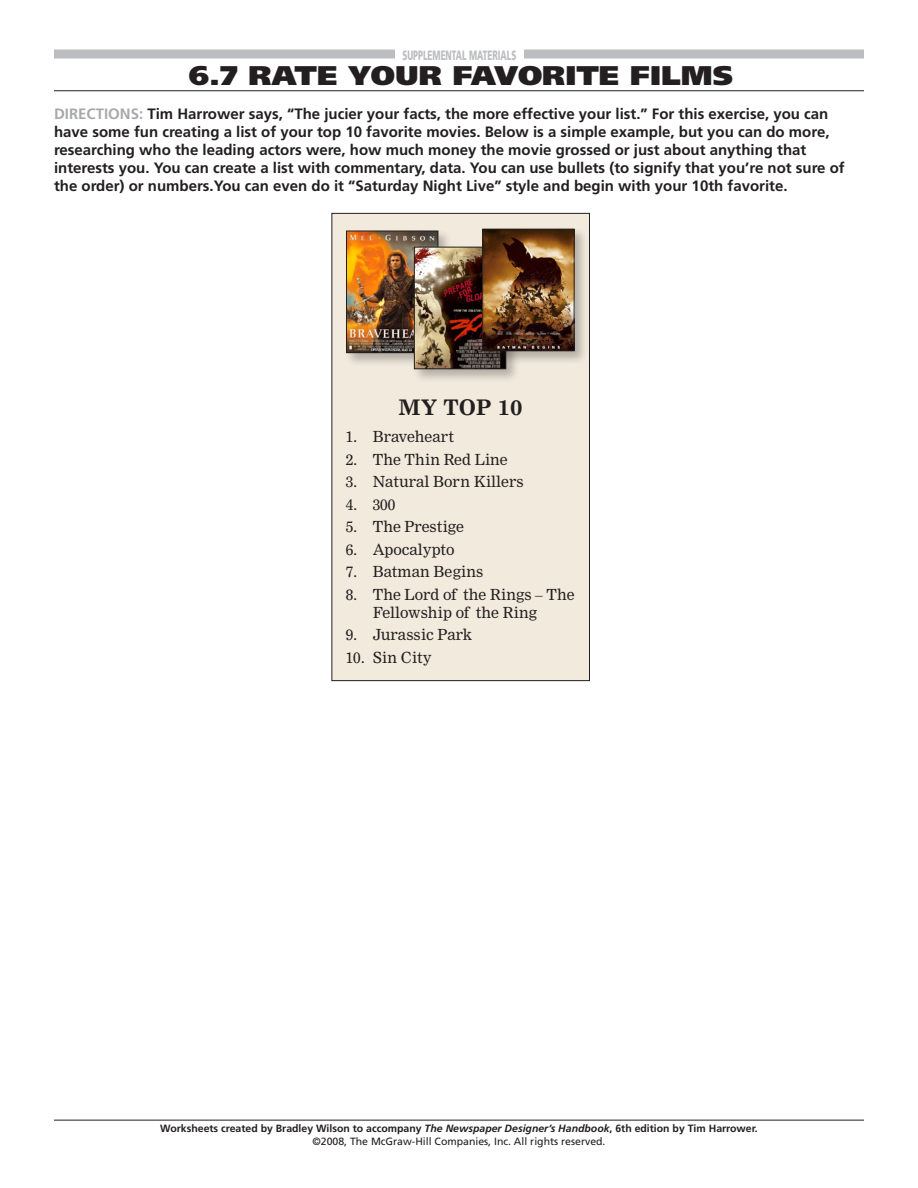
<style>
.page{position:relative;width:918px;height:1188px;background:#fff}
.page>*{position:absolute;margin:0;border:0;box-sizing:border-box;transform-origin:0 0}
.t1{font:900 27px "Frutiger";color:#231f20;scale:1.1 1}
.t2{font:700 21px "Nimrod";color:#231f20}
.t3{font:700 15px/18px "Frutiger";color:#231f20}
.t4{font:15px/18px "Nimrod";color:#231f20}
.t5{font:900 13.5px "Frutiger";color:#bcbdc0;scale:.6 1}
.t6{font:700 10.5px/12.6px "Frutiger";color:#231f20;text-align:center}
.s1{color:#a8a9ad}
.s2{font-style:italic}
.s3{font-weight:400}
</style>
<div class="page">
<div style="left:54px;top:50px;width:810px;height:8px;background:#bcbdc0"></div>
<div style="left:395px;top:49px;width:129px;height:11px;background:#fff"></div>
<hr style="left:54px;top:90px;width:810px;height:1px;background:#231f20">
<hr style="left:54px;top:1120px;width:810px;height:1px;background:#231f20">
<div style="left:332px;top:213px;width:258px;height:468px;background:#f1eadd"></div>
<div style="left:332px;top:213px;width:258px;height:468px;border:1px solid #231f20"></div>
<div style="left:344px;top:228px;width:114px;height:145px;background:#231f20;opacity:.3"></div>
<img style="left:348px;top:233px;width:88px;height:118px">
<div style="left:346px;top:231px;width:92px;height:122px;border:1px solid #231f20"></div>
<div style="left:412px;top:244px;width:114px;height:145px;background:#231f20;opacity:.3"></div>
<img style="left:416px;top:249px;width:64px;height:118px">
<div style="left:414px;top:247px;width:92px;height:122px;border:1px solid #231f20"></div>
<div style="left:480px;top:226px;width:115px;height:145px;background:#231f20;opacity:.3"></div>
<img style="left:484px;top:231px;width:88px;height:118px">
<div style="left:482px;top:229px;width:92px;height:122px;border:1px solid #231f20"></div>
<p class="t5" style="left:402px;top:47px;width:190px">SUPPLEMENTAL MATERIALS</p>
<h1 class="t1" style="left:189px;top:59px;width:496px">6.7 RATE YOUR FAVORITE FILMS</h1>
<p class="t3" style="left:54px;top:105px;width:792px"><span class="s1">DIRECTIONS:</span> Tim Harrower says, “The jucier your facts, the more effective your list.” For this exercise, you can have some fun creating a list of your top 10 favorite movies. Below is a simple example, but you can do more, researching who the leading actors were, how much money the movie grossed or just about anything that interests you. You can create a list with commentary, data. You can use bullets (to signify that you’re not sure of the order) or numbers.You can even do it “Saturday Night Live” style and begin with your 10th favorite.</p>
<h2 class="t2" style="left:399px;top:395px;width:126px">My top 10</h2>
<p class="t4" style="left:346px;top:428px;width:110px">1. Braveheart</p>
<p class="t4" style="left:346px;top:450px;width:164px">2. The Thin Red Line</p>
<p class="t4" style="left:346px;top:473px;width:179px">3. Natural Born Killers</p>
<p class="t4" style="left:346px;top:495px;width:51px">4. 300</p>
<p class="t4" style="left:346px;top:518px;width:120px">5. The Prestige</p>
<p class="t4" style="left:346px;top:540px;width:110px">6. Apocalypto</p>
<p class="t4" style="left:346px;top:563px;width:139px">7. Batman Begins</p>
<p class="t4" style="left:373px;top:585px;width:203px;text-indent:-27px">8. The Lord of the Rings – The<br>Fellowship of the Ring</p>
<p class="t4" style="left:346px;top:626px;width:128px">9. Jurassic Park</p>
<p class="t4" style="left:346px;top:648px;width:87px">10. Sin City</p>
<p class="t6" style="left:160px;top:1122px;width:599px">Worksheets created by Bradley Wilson to accompany <span class="s2">The Newspaper Designer’s Handbook</span>, 6th edition by Tim Harrower. <span class="s3">©2008, The McGraw-Hill Companies, Inc. All rights reserved.</span></p>
</div>
